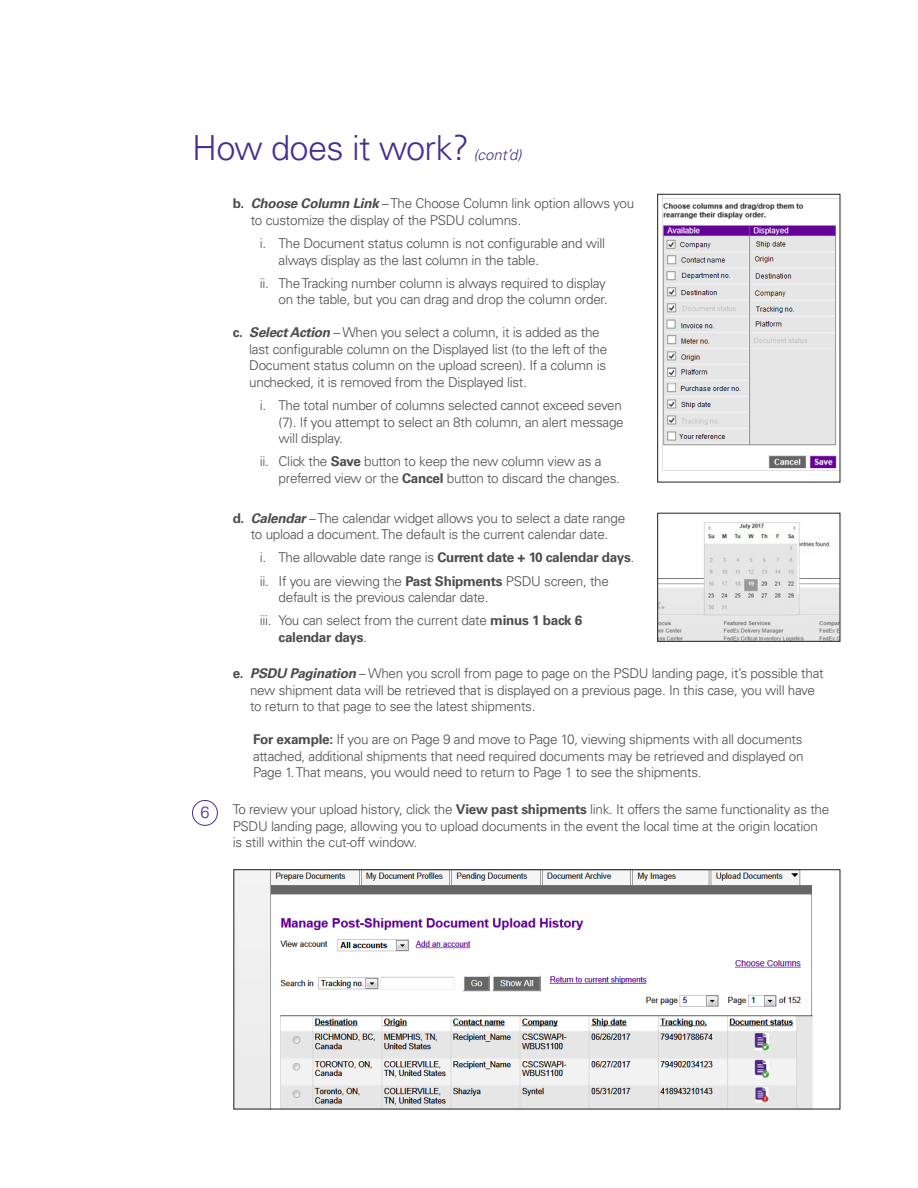
<style>
.page{position:relative;width:918px;height:1188px;background:#fff}
.page>*{position:absolute;margin:0;border:0;box-sizing:border-box;transform-origin:0 0}
.t1{font:300 34.5px "Univers LT Std";letter-spacing:-.02em;color:#452f92}
.t2{font:300 16.35px "Univers LT Std";color:#452f92}
.t3{font:italic 300 15px "Univers LT Std";color:#452f92}
.t4{font:300 13.5px/16.5px "Univers LT Std";letter-spacing:-.02em;color:#4b4c4d}
.t5{font:700 13.5px "Univers LT Std";letter-spacing:-.02em;color:#4b4c4d}
.s1{font-weight:700}
.s2{font-weight:700;font-style:italic}
.s3{font-weight:300}
</style>
<div class="page">
<img style="left:663px;top:198px;width:175px;height:271px">
<div style="left:657px;top:194px;width:183px;height:288px;border:1px solid #231f20"></div>
<img style="left:659px;top:522px;width:179px;height:118px">
<div style="left:657px;top:513px;width:183px;height:129px;border:1px solid #231f20"></div>
<div style="left:192px;top:800px;width:26px;height:26px;border:1px solid #452f92;border-radius:50%"></div>
<img style="left:236px;top:872px;width:577px;height:235px">
<h1 class="t1" style="left:192px;top:127px;width:279px">How does it work?</h1>
<p class="t3" style="left:473px;top:146px;width:50px">(cont’d)</p>
<p class="t4" style="left:251px;top:195px;width:385px;text-indent:-18px"><span class="s1">b.</span> <span class="s2">Choose Column Link</span> – The Choose Column link option allows you to customize the display of the PSDU columns.</p>
<p class="t4" style="left:279px;top:235px;width:328px;text-indent:-19px">i. The Document status column is not configurable and will always display as the last column in the table.</p>
<p class="t4" style="left:260px;top:275px;width:349px;text-align:right">ii. The Tracking number column is always required to display on the table, but you can drag and drop the column order.</p>
<p class="t4" style="left:249px;top:324px;width:360px;text-indent:-17px"><span class="s1">c.</span> <span class="s2">Select Action</span> – When you select a column, it is added as the last configurable column on the Displayed list (to the left of the Document status column on the upload screen). If a column is unchecked, it is removed from the Displayed list.</p>
<p class="t4" style="left:279px;top:397px;width:347px;text-indent:-19px">i. The total number of columns selected cannot exceed seven (7). If you attempt to select an 8th column, an alert message will display.</p>
<p class="t4" style="left:279px;top:453px;width:343px;text-indent:-19px">ii. Click the <span class="s1">Save</span> button to keep the new column view as a preferred view or the <span class="s1">Cancel</span> button to discard the changes.</p>
<p class="t4" style="left:233px;top:510px;width:394px;text-align:center"><span class="s1">d.</span> <span class="s2">Calendar</span> – The calendar widget allows you to select a date range to upload a document. The default is the current calendar date.</p>
<p class="t4" style="left:260px;top:546px;width:376px;line-height:23.2px">i. The allowable date range is <span class="s1">Current date + 10 calendar days</span>. ii. If you are viewing the <span class="s1">Past Shipments</span> PSDU screen, the</p>
<p class="t4" style="left:260px;top:586px;width:324px;line-height:23.2px;text-indent:19px">default is the previous calendar date.<br>iii. You can select from the current date <span class="s1">minus 1 back 6</span></p>
<p class="t5" style="left:279px;top:629px;width:90px">calendar days<span class="s3">.</span></p>
<p class="t2" style="left:200px;top:803px;width:11px">6</p>
<p class="t4" style="left:250px;top:665px;width:575px;text-indent:-17px"><span class="s1">e.</span> <span class="s2">PSDU Pagination</span> – When you scroll from page to page on the PSDU landing page, it’s possible that new shipment data will be retrieved that is displayed on a previous page. In this case, you will have to return to that page to see the latest shipments.</p>
<p class="t4" style="left:253px;top:731px;width:552px;text-align:justify"><span class="s1">For example:</span> If you are on Page 9 and move to Page 10, viewing shipments with all documents attached, additional shipments that need required documents may be retrieved and displayed on Page 1. That means, you would need to return to Page 1 to see the shipments.</p>
<p class="t4" style="left:233px;top:801px;width:598px">To review your upload history, click the <span class="s1">View past shipments</span> link. It offers the same functionality as the<br>PSDU landing page, allowing you to upload documents in the event the local time at the origin location is still within the cut-off window.</p>
</div>
